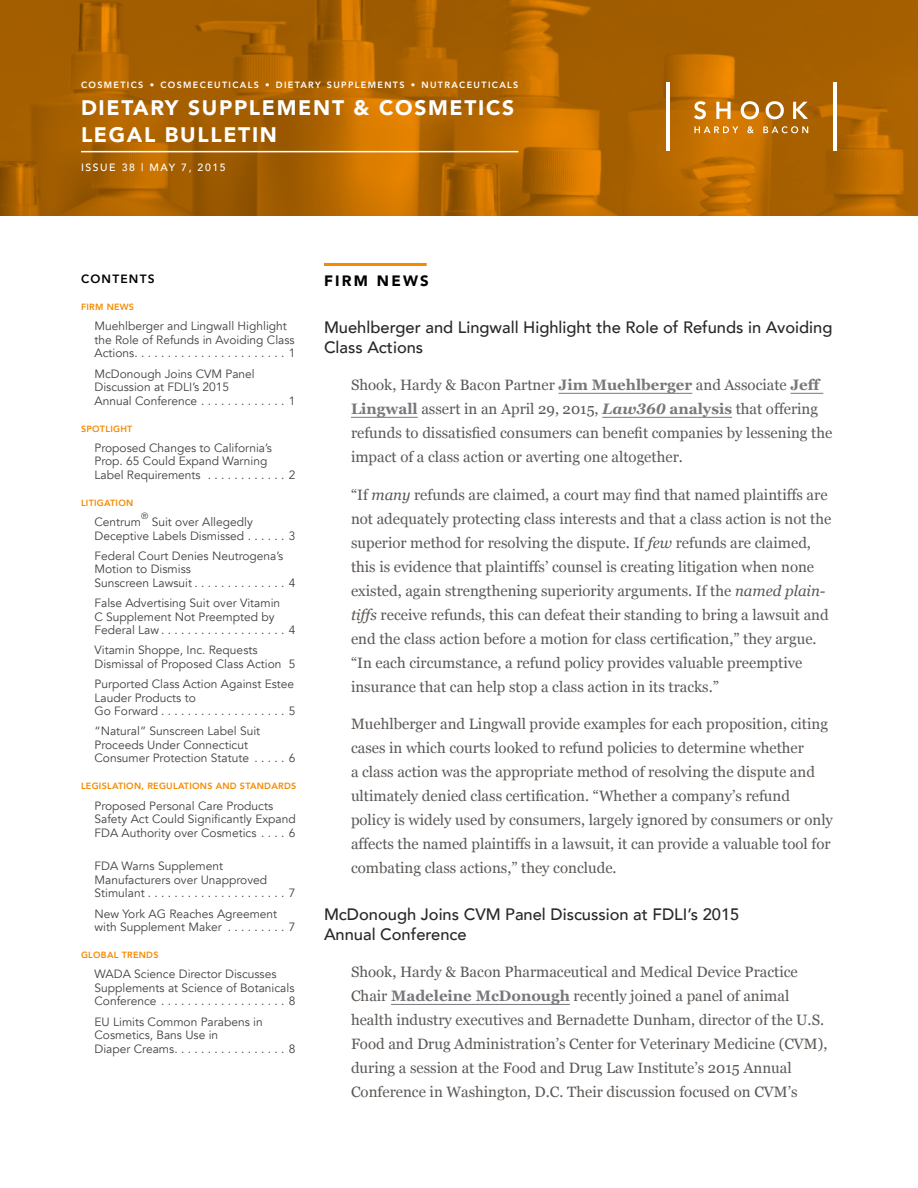
<style>
.page{position:relative;width:918px;height:1188px;background:#fff}
.page>*{position:absolute;margin:0;border:0;box-sizing:border-box;transform-origin:0 0}
.t1{font:900 21px/27px "Avenir";letter-spacing:.08em;color:#fff}
.t2{font:500 16.5px/19.8px "Avenir";color:#292829}
.t3{font:15px/24px "Georgia";color:#5c5855}
.t4{font:900 15px "Avenir";letter-spacing:.15em;color:#000}
.t5{font:12px/13.5px "Avenir";color:#414042}
.t6{font:800 12px "Avenir";letter-spacing:.1em;color:#000}
.t7{font:500 10.5px "Avenir";letter-spacing:.15em;color:#fff}
.t8{font:800 9px "Avenir";letter-spacing:.03em;color:#f38a00}
.t9{font:800 9px "Avenir LT Std";letter-spacing:.15em;color:#fff}
.t10{font:9px "Avenir";color:#414042}
.s1{font-family:"Georgia Pro";font-weight:700;color:#77787b}
.s2{font-family:"Georgia Pro";font-weight:700;font-style:italic;color:#77787b}
.s3{font-style:italic}
</style>
<div class="page">
<svg style="left:0;top:0;width:918px;height:216px;background:#ae6400"></svg>
<hr style="left:81px;top:151px;width:437px;height:1px;background:#fff">
<hr style="left:324px;top:263px;width:103px;height:3px;background:#f38a00">
<hr style="left:558px;top:393px;width:134px;height:1px;background:#77787b">
<hr style="left:791px;top:393px;width:32px;height:1px;background:#77787b">
<hr style="left:351px;top:417px;width:67px;height:1px;background:#77787b">
<hr style="left:602px;top:417px;width:130px;height:1px;background:#77787b">
<hr style="left:391px;top:1004px;width:179px;height:1px;background:#77787b">
<svg style="left:694px;top:101px;width:114px;height:18px"></svg>
<hr style="left:833px;top:83px;width:4px;height:68px;background:#fff">
<hr style="left:666px;top:83px;width:4px;height:68px;background:#fff">
<svg style="left:694px;top:126px;width:114px;height:7px"></svg>
<p class="t9" style="left:81px;top:79px;width:439px">COSMETICS • COSMECEUTICALS • DIETARY SUPPLEMENTS • NUTRACEUTICALS</p>
<h1 class="t1" style="left:81px;top:94px;width:435px">DIETARY SUPPLEMENT &amp; COSMETICS<br>LEGAL BULLETIN</h1>
<p class="t7" style="left:81px;top:158px;width:146px">ISSUE 38 | MAY 7, 2015</p>
<p class="t6" style="left:81px;top:270px;width:75px">CONTENTS</p>
<p class="t8" style="left:81px;top:300px;width:55px">FIRM NEWS</p>
<p class="t5" style="left:94px;top:320px;width:202px">Muehlberger and Lingwall Highlight the Role of Refunds in Avoiding Class<br>Actions . . . . . . . . . . . . . . . . . . . . . . . 1</p>
<p class="t5" style="left:94px;top:367px;width:202px">McDonough Joins CVM Panel<br>Discussion at FDLI’s 2015<br>Annual Conference . . . . . . . . . . . . . 1</p>
<p class="t8" style="left:81px;top:422px;width:53px">SPOTLIGHT</p>
<p class="t5" style="left:94px;top:441px;width:202px">Proposed Changes to California’s<br>Prop. 65 Could Expand Warning<br>Label Requirements . . . . . . . . . . . . 2</p>
<p class="t8" style="left:81px;top:496px;width:54px">LITIGATION</p>
<p class="t5" style="left:94px;top:516px;width:48px">Centrum</p>
<p class="t10" style="left:141px;top:510px;width:9px">®</p>
<p class="t5" style="left:94px;top:516px;width:202px;text-indent:57px">Suit over Allegedly<br>Deceptive Labels Dismissed . . . . . . 3</p>
<p class="t5" style="left:94px;top:549px;width:203px">Federal Court Denies Neutrogena’s<br>Motion to Dismiss<br>Sunscreen Lawsuit . . . . . . . . . . . . . . 4</p>
<p class="t5" style="left:94px;top:597px;width:203px">False Advertising Suit over Vitamin<br>C Supplement Not Preempted by<br>Federal Law . . . . . . . . . . . . . . . . . . . 4</p>
<p class="t5" style="left:94px;top:644px;width:203px">Vitamin Shoppe, Inc. Requests<br>Dismissal of Proposed Class Action 5</p>
<p class="t5" style="left:94px;top:678px;width:203px">Purported Class Action Against Estee<br>Lauder Products to<br>Go Forward . . . . . . . . . . . . . . . . . . . 5</p>
<p class="t5" style="left:94px;top:725px;width:203px">“Natural” Sunscreen Label Suit<br>Proceeds Under Connecticut<br>Consumer Protection Statute . . . . . 6</p>
<p class="t8" style="left:81px;top:779px;width:217px">LEGISLATION, REGULATIONS AND STANDARDS</p>
<p class="t5" style="left:94px;top:799px;width:203px">Proposed Personal Care Products<br>Safety Act Could Significantly Expand<br>FDA Authority over Cosmetics . . . . 6</p>
<p class="t5" style="left:94px;top:860px;width:202px">FDA Warns Supplement<br>Manufacturers over Unapproved<br>Stimulant . . . . . . . . . . . . . . . . . . . . . 7</p>
<p class="t5" style="left:94px;top:907px;width:202px">New York AG Reaches Agreement with Supplement Maker . . . . . . . . . 7</p>
<p class="t8" style="left:81px;top:948px;width:79px">GLOBAL TRENDS</p>
<p class="t5" style="left:94px;top:968px;width:202px">WADA Science Director Discusses<br>Supplements at Science of Botanicals<br>Conference . . . . . . . . . . . . . . . . . . . 8</p>
<p class="t5" style="left:94px;top:1015px;width:202px">EU Limits Common Parabens in<br>Cosmetics, Bans Use in<br>Diaper Creams . . . . . . . . . . . . . . . . . 8</p>
<p class="t4" style="left:324px;top:268px;width:106px">FIRM NEWS</p>
<p class="t2" style="left:324px;top:316px;width:510px">Muehlberger and Lingwall Highlight the Role of Refunds in Avoiding<br>Class Actions</p>
<p class="t3" style="left:351px;top:373px;width:483px">Shook, Hardy &amp; Bacon Partner <span class="s1">Jim Muehlberger</span> and Associate <span class="s1">Jeff Lingwall</span> assert in an April 29, 2015, <span class="s2">Law360</span> <span class="s1">analysis</span> that offering refunds to dissatisfied consumers can benefit companies by lessening the impact of a class action or averting one altogether.</p>
<p class="t3" style="left:351px;top:482px;width:482px">“If <span class="s3">many</span> refunds are claimed, a court may find that named plaintiffs are not adequately protecting class interests and that a class action is not the superior method for resolving the dispute. If <span class="s3">few</span> refunds are claimed, this is evidence that plaintiffs’ counsel is creating litigation when none existed, again strengthening superiority arguments. If the <span class="s3">named plain&shy;tiffs</span> receive refunds, this can defeat their standing to bring a lawsuit and end the class action before a motion for class certification,” they argue. “In each circumstance, a refund policy provides valuable preemptive insurance that can help stop a class action in its tracks.”</p>
<p class="t3" style="left:351px;top:712px;width:484px">Muehlberger and Lingwall provide examples for each proposition, citing cases in which courts looked to refund policies to determine whether<br>a class action was the appropriate method of resolving the dispute and ultimately denied class certification. “Whether a company’s refund policy is widely used by consumers, largely ignored by consumers or only affects the named plaintiffs in a lawsuit, it can provide a valuable tool for combating class actions,” they conclude.</p>
<p class="t2" style="left:324px;top:904px;width:417px">McDonough Joins CVM Panel Discussion at FDLI’s 2015<br>Annual Conference</p>
<p class="t3" style="left:351px;top:960px;width:478px">Shook, Hardy &amp; Bacon Pharmaceutical and Medical Device Practice Chair <span class="s1">Madeleine McDonough</span> recently joined a panel of animal health industry executives and Bernadette Dunham, director of the U.S.<br>Food and Drug Administration’s Center for Veterinary Medicine (CVM), during a session at the Food and Drug Law Institute’s 2015 Annual Conference in Washington, D.C. Their discussion focused on CVM’s</p>
</div>
